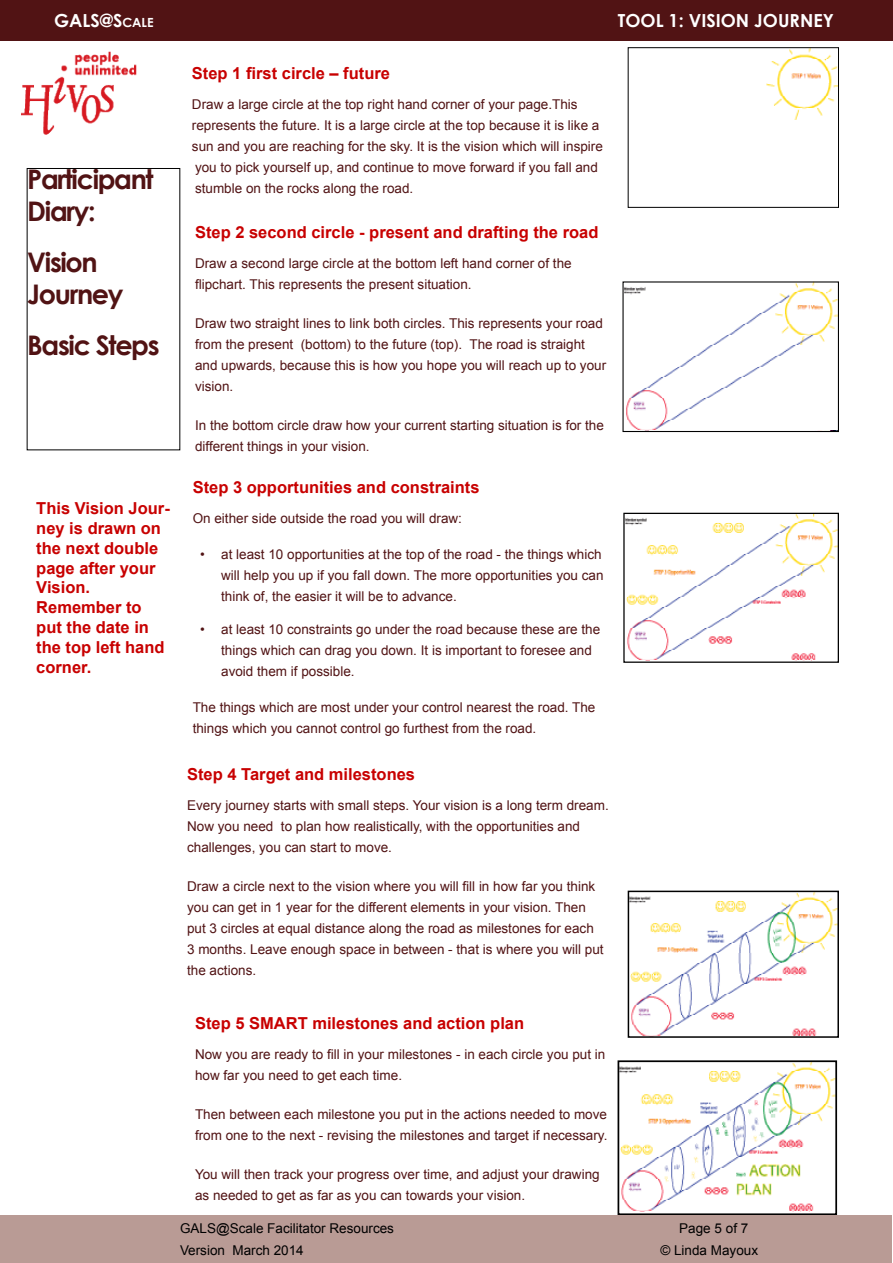
<style>
.page{position:relative;width:893px;height:1263px;background:#fff}
.page>*{position:absolute;margin:0;border:0;box-sizing:border-box;transform-origin:0 0}
.t1{font:700 27px/32.4px "Century Gothic";letter-spacing:-.05em;color:#511314}
.t2{font:700 18px "Century Gothic";color:#fff}
.t3{font:700 16.5px/19.8px "Arial";color:#c80000}
.t4{font:13.5px/21px "Arial";color:#511314}
.t5{font:13.5px "Arial";color:#000}
.s1{font-size:12.6px}
</style>
<div class="page">
<img style="left:22px;top:52px;width:115px;height:82px">
<img style="left:624px;top:283px;width:213px;height:147px">
<div style="left:622px;top:281px;width:217px;height:151px;border:1px solid #000"></div>
<img style="left:766px;top:49px;width:71px;height:71px">
<div style="left:628px;top:47px;width:211px;height:161px;border:1px solid #000"></div>
<img style="left:621px;top:1063px;width:213px;height:149px">
<div style="left:618px;top:1060px;width:219px;height:155px;border:2px solid #000"></div>
<img style="left:631px;top:894px;width:205px;height:141px">
<div style="left:628px;top:891px;width:211px;height:147px;border:2px solid #000"></div>
<img style="left:625px;top:515px;width:212px;height:146px">
<div style="left:623px;top:513px;width:216px;height:150px;border:1px solid #000"></div>
<div style="left:0;top:1215px;width:891px;height:48px;background:#b99b95"></div>
<div style="left:0;top:0;width:893px;height:40px;background:#511314"></div>
<h2 class="t2" style="left:54px;top:7px;width:101px">GALS@S<span class="s1">CAL E</span></h2>
<h2 class="t2" style="left:618px;top:7px;width:217px">TOOL 1: VISION JOURNEY</h2>
<h1 class="t1" style="left:27px;top:162px;width:128px">Participant<br>Diary:</h1>
<h1 class="t1" style="left:27px;top:245px;width:98px">Vision<br>Journey</h1>
<h1 class="t1" style="left:27px;top:327px;width:134px">Basic Steps</h1>
<p class="t3" style="left:36px;top:499px;width:135px">This Vision Jour&shy;ney is drawn on the next double page after your<br>Vision.<br>Remember to put the date in the top left hand corner.</p>
<p class="t3" style="left:192px;top:63px;width:200px">Step 1 first circle – future</p>
<p class="t4" style="left:192px;top:94px;width:412px">Draw a large circle at the top right hand corner of your page.This represents the future. It is a large circle at the top because it is like a sun and you are reaching for the sky. It is the vision which will inspire you to pick yourself up, and continue to move forward if you fall and stumble on the rocks along the road.</p>
<p class="t3" style="left:195px;top:223px;width:405px">Step 2 second circle - present and drafting the road</p>
<p class="t4" style="left:195px;top:253px;width:378px">Draw a second large circle at the bottom left hand corner of the flipchart. This represents the present situation.</p>
<p class="t4" style="left:195px;top:313px;width:413px">Draw two straight lines to link both circles. This represents your road from the present (bottom) to the future (top). The road is straight and upwards, because this is how you hope you will reach up to your vision.</p>
<p class="t4" style="left:195px;top:415px;width:410px">In the bottom circle draw how your current starting situation is for the different things in your vision.</p>
<p class="t3" style="left:193px;top:478px;width:288px">Step 3 opportunities and constraints</p>
<p class="t4" style="left:193px;top:508px;width:271px">On either side outside the road you will draw:</p>
<p class="t4" style="left:221px;top:544px;width:384px;text-indent:-21px">• at least 10 opportunities at the top of the road - the things which will help you up if you fall down. The more opportunities you can think of, the easier it will be to advance.</p>
<p class="t4" style="left:221px;top:619px;width:380px;text-indent:-21px">• at least 10 constraints go under the road because these are the things which can drag you down. It is important to foresee and avoid them if possible.</p>
<p class="t4" style="left:193px;top:697px;width:404px">The things which are most under your control nearest the road. The things which you cannot control go furthest from the road.</p>
<p class="t3" style="left:187px;top:764px;width:230px">Step 4 Target and milestones</p>
<p class="t4" style="left:187px;top:795px;width:423px">Every journey starts with small steps. Your vision is a long term dream.<br>Now you need to plan how realistically, with the opportunities and challenges, you can start to move.</p>
<p class="t4" style="left:187px;top:876px;width:418px">Draw a circle next to the vision where you will fill in how far you think you can get in 1 year for the different elements in your vision. Then put 3 circles at equal distance along the road as milestones for each 3 months. Leave enough space in between - that is where you will put the actions.</p>
<p class="t3" style="left:195px;top:1013px;width:331px">Step 5 SMART milestones and action plan</p>
<p class="t4" style="left:195px;top:1044px;width:412px">Now you are ready to fill in your milestones - in each circle you put in how far you need to get each time.</p>
<p class="t4" style="left:195px;top:1104px;width:414px">Then between each milestone you put in the actions needed to move from one to the next - revising the milestones and target if necessary.</p>
<p class="t4" style="left:195px;top:1164px;width:406px">You will then track your progress over time, and adjust your drawing as needed to get as far as you can towards your vision.</p>
<p class="t5" style="left:180px;top:1219px;width:216px">GALS@Scale Facilitator Resources</p>
<p class="t5" style="left:679px;top:1219px;width:71px">Page 5 of 7</p>
<p class="t5" style="left:180px;top:1240px;width:125px">Version March 2014</p>
<p class="t5" style="left:660px;top:1240px;width:99px">© Linda Mayoux</p>
</div>
